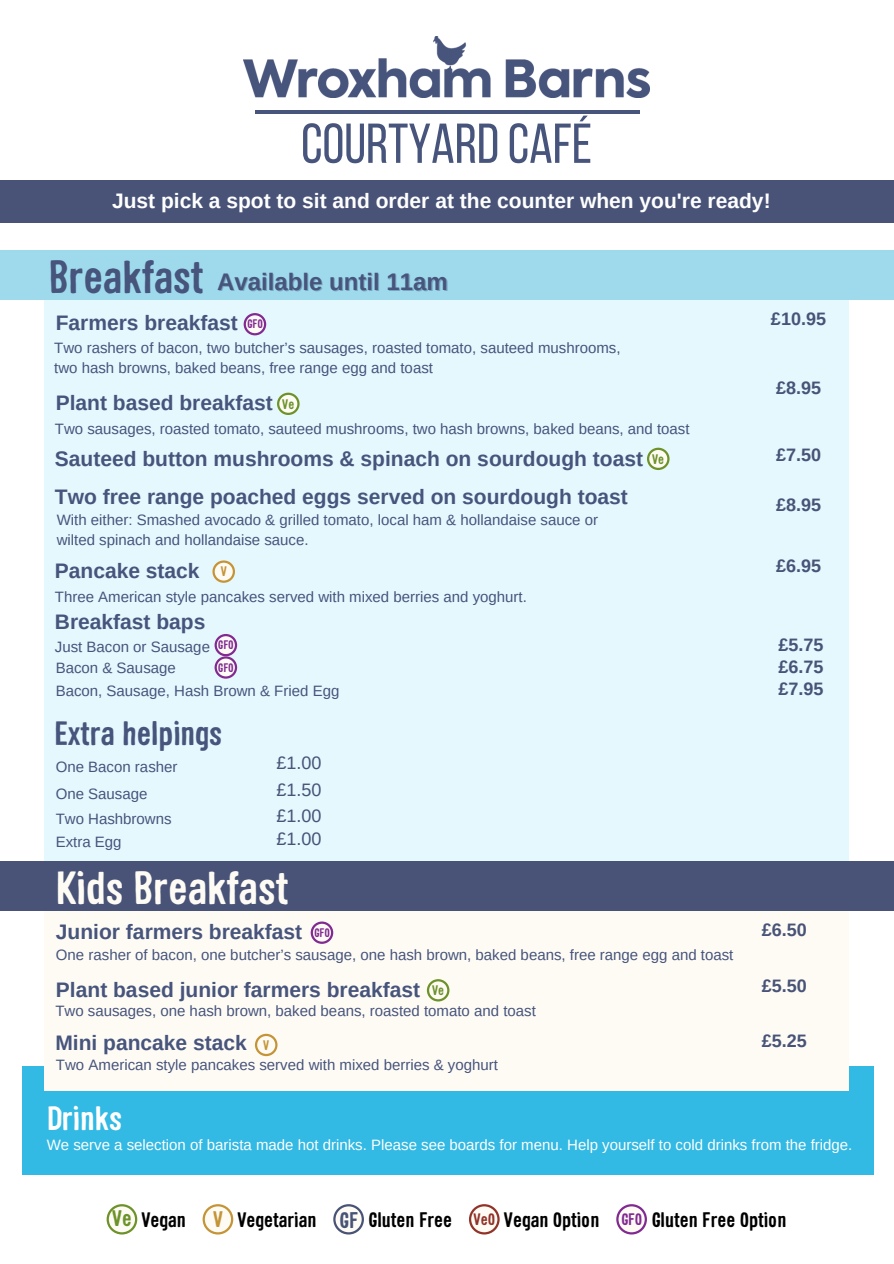
<style>
.page{position:relative;width:894px;height:1264px;background:#fff}
.page>*{position:absolute;margin:0;border:0;box-sizing:border-box;transform-origin:0 0}
.t1{font:56.1px "Bebas Neue";color:#47547c}
.t2{font:700 45px "Sini";color:#fdfbf4}
.t3{font:700 45px "Sini";color:#47547c}
.t4{font:700 33px "Sini";color:#47547c}
.t5{font:700 33px "Sini";color:#fff}
.t6{font:700 24px "Arimo";color:#47547c}
.t7{font:700 21.9px "Sini";color:#6d922a}
.t8{font:700 21.9px "Sini";color:#485377}
.t9{font:700 21.9px "Sini";color:#c49436}
.t10{font:700 21px "Arimo";color:#47547c}
.t11{font:700 21px "Arimo";color:#fff}
.t12{font:700 20.4px "Sini";color:#000}
.t13{font:700 18px "Arimo";color:#485377}
.t14{font:18px "Arimo";color:#485377}
.t15{font:700 16.2px "Sini";color:#92332a}
.t16{font:700 16.2px "Sini";color:#802a92}
.t17{font:15px "Arimo";color:#47547c}
.t18{font:15px "Arimo";color:#fff}
.t19{font:700 13.5px "Sini";color:#6d922a}
.t20{font:700 13.5px "Sini";color:#c49436}
.t21{font:700 12px "Sini";color:#802a92}
</style>
<div class="page">
<img style="left:243px;top:36px;width:406px;height:62px">
<hr style="left:254px;top:110px;width:385px;height:4px;background:#47547c">
<svg style="left:107px;top:1204px;width:30px;height:30px"></svg>
<svg style="left:202px;top:1204px;width:31px;height:30px"></svg>
<svg style="left:333px;top:1204px;width:30px;height:30px"></svg>
<svg style="left:469px;top:1204px;width:30px;height:30px"></svg>
<svg style="left:616px;top:1204px;width:30px;height:30px"></svg>
<div style="left:45px;top:292px;width:803px;height:576px;background:#e4f8fe"></div>
<div style="left:0;top:250px;width:893px;height:50px;background:#9edaec"></div>
<div style="left:22px;top:1065px;width:851px;height:109px;background:#32b9e4"></div>
<div style="left:45px;top:865px;width:803px;height:226px;background:#fdfbf4"></div>
<div style="left:0;top:861px;width:893px;height:50px;background:#485377"></div>
<div style="left:0;top:180px;width:893px;height:43px;background:#485377"></div>
<svg style="left:277px;top:392px;width:22px;height:23px"></svg>
<svg style="left:212px;top:560px;width:23px;height:23px"></svg>
<svg style="left:243px;top:313px;width:23px;height:22px"></svg>
<svg style="left:647px;top:447px;width:22px;height:23px"></svg>
<svg style="left:427px;top:979px;width:22px;height:22px"></svg>
<svg style="left:214px;top:634px;width:23px;height:44px"></svg>
<svg style="left:310px;top:921px;width:23px;height:22px"></svg>
<svg style="left:255px;top:1033px;width:22px;height:23px"></svg>
<p class="t1" style="left:301px;top:121px;width:292px">COURTYARDCAFÉ</p>
<p class="t11" style="left:112px;top:189px;width:660px">Just pick a spot to sit and order at the counter when you're ready!</p>
<p class="t3" style="left:49px;top:259px;width:156px">Breakfast</p>
<p class="t6" style="left:217px;top:268px;width:232px">Available until 11am</p>
<p class="t10" style="left:56px;top:310px;width:183px">Farmers breakfast</p>
<p class="t17" style="left:54px;top:339px;width:567px">Two rashers of bacon, two butcher’s sausages, roasted tomato, sauteed mushrooms,</p>
<p class="t17" style="left:54px;top:360px;width:380px">two hash browns, baked beans, free range egg and toast</p>
<h6 class="t10" style="left:56px;top:391px;width:218px">Plant based breakfast</h6>
<p class="t17" style="left:55px;top:420px;width:636px">Two sausages, roasted tomato, sauteed mushrooms, two hash browns, baked beans, and toast</p>
<p class="t10" style="left:55px;top:446px;width:589px">Sauteed button mushrooms &amp; spinach on sourdough toast</p>
<p class="t10" style="left:55px;top:485px;width:574px">Two free range poached eggs served on sourdough toast</p>
<h6 class="t21" style="left:247px;top:319px;width:17px">GFO</h6>
<p class="t19" style="left:282px;top:398px;width:13px">Ve</p>
<p class="t19" style="left:652px;top:453px;width:13px">Ve</p>
<h6 class="t17" style="left:57px;top:511px;width:542px">With either: Smashed avocado &amp; grilled tomato, local ham &amp; hollandaise sauce or</h6>
<p class="t17" style="left:57px;top:531px;width:253px">wilted spinach and hollandaise sauce.</p>
<h6 class="t10" style="left:55px;top:559px;width:146px">Pancake stack</h6>
<p class="t17" style="left:55px;top:588px;width:473px">Three American style pancakes served with mixed berries and yoghurt.</p>
<h5 class="t20" style="left:221px;top:566px;width:8px">V</h5>
<p class="t10" style="left:55px;top:610px;width:152px">Breakfast baps</p>
<h4 class="t21" style="left:218px;top:640px;width:17px">GFO</h4>
<h6 class="t21" style="left:218px;top:662px;width:17px">GFO</h6>
<h6 class="t17" style="left:55px;top:638px;width:157px">Just Bacon or Sausage</h6>
<p class="t17" style="left:56px;top:659px;width:122px">Bacon &amp; Sausage</p>
<p class="t17" style="left:56px;top:682px;width:285px">Bacon, Sausage, Hash Brown &amp; Fried Egg</p>
<p class="t4" style="left:54px;top:720px;width:169px">Extra helpings</p>
<p class="t17" style="left:56px;top:758px;width:123px">One Bacon rasher</p>
<p class="t14" style="left:276px;top:753px;width:47px">£1.00</p>
<p class="t17" style="left:56px;top:785px;width:93px">One Sausage</p>
<p class="t14" style="left:276px;top:779px;width:47px">£1.50</p>
<h3 class="t14" style="left:276px;top:828px;width:47px">£1.00</h3>
<p class="t14" style="left:276px;top:805px;width:47px">£1.00</p>
<p class="t17" style="left:56px;top:810px;width:117px">Two Hashbrowns</p>
<p class="t17" style="left:56px;top:833px;width:67px">Extra Egg</p>
<p class="t2" style="left:56px;top:870px;width:234px">Kids Breakfast</p>
<p class="t10" style="left:56px;top:920px;width:248px">Junior farmers breakfast</p>
<p class="t17" style="left:56px;top:946px;width:678px">One rasher of bacon, one butcher’s sausage, one hash brown, baked beans, free range egg and toast</p>
<p class="t10" style="left:56px;top:977px;width:365px">Plant based junior farmers breakfast</p>
<h2 class="t17" style="left:55px;top:1002px;width:482px">Two sausages, one hash brown, baked beans, roasted tomato and toast</h2>
<h6 class="t10" style="left:55px;top:1031px;width:193px">Mini pancake stack</h6>
<p class="t17" style="left:56px;top:1056px;width:443px">Two American style pancakes served with mixed berries &amp; yoghurt</p>
<p class="t21" style="left:314px;top:927px;width:17px">GFO</p>
<h6 class="t19" style="left:432px;top:985px;width:13px">Ve</h6>
<h6 class="t20" style="left:263px;top:1039px;width:8px">V</h6>
<p class="t13" style="left:770px;top:309px;width:57px">£10.95</p>
<p class="t13" style="left:775px;top:377px;width:47px">£8.95</p>
<h6 class="t13" style="left:775px;top:445px;width:47px">£7.50</h6>
<p class="t13" style="left:775px;top:495px;width:47px">£8.95</p>
<p class="t13" style="left:775px;top:555px;width:47px">£6.95</p>
<h6 class="t13" style="left:778px;top:635px;width:47px">£5.75</h6>
<p class="t13" style="left:778px;top:656px;width:47px">£6.75</p>
<p class="t13" style="left:778px;top:679px;width:47px">£7.95</p>
<p class="t13" style="left:761px;top:919px;width:47px">£6.50</p>
<p class="t13" style="left:761px;top:975px;width:47px">£5.50</p>
<h6 class="t13" style="left:761px;top:1031px;width:47px">£5.25</h6>
<p class="t5" style="left:47px;top:1104px;width:77px">Drinks</p>
<h3 class="t18" style="left:47px;top:1136px;width:807px">We serve a selection of barista made hot drinks. Please see boards for menu. Help yourself to cold drinks from the fridge.</h3>
<p class="t7" style="left:112px;top:1209px;width:21px">Ve</p>
<h1 class="t9" style="left:213px;top:1210px;width:11px">V</h1>
<h6 class="t8" style="left:339px;top:1211px;width:20px">GF</h6>
<h5 class="t15" style="left:473px;top:1212px;width:23px">VeO</h5>
<h2 class="t16" style="left:620px;top:1212px;width:23px">GFO</h2>
<p class="t12" style="left:141px;top:1211px;width:46px">Vegan</p>
<p class="t12" style="left:237px;top:1211px;width:80px">Vegetarian</p>
<p class="t12" style="left:368px;top:1211px;width:85px">Gluten Free</p>
<h6 class="t12" style="left:504px;top:1211px;width:97px">Vegan Option</h6>
<p class="t12" style="left:651px;top:1211px;width:136px">Gluten Free Option</p>
</div>
